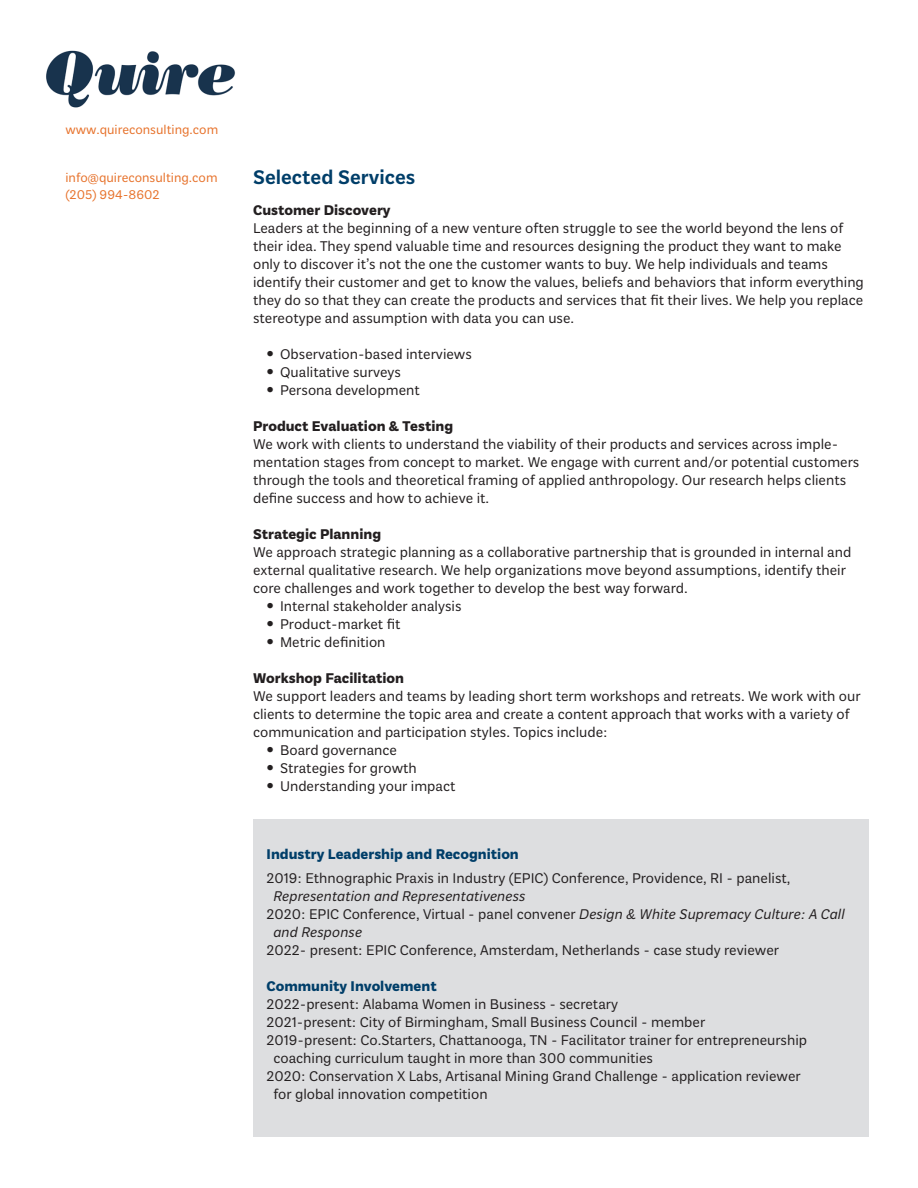
<style>
.page{position:relative;width:918px;height:1188px;background:#fff}
.page>*{position:absolute;margin:0;border:0;box-sizing:border-box;transform-origin:0 0}
.t1{font:500 21px "Plan Grotesque Std";color:#003e69}
.t2{font:15px/18px "Plan Grotesque Std";color:#231f20}
.t3{font:italic 15px/18px "Plan Grotesque Std";color:#231f20}
.t4{font:700 15px "Plan Grotesque Std";color:#231f20}
.t5{font:700 15px "Plan Grotesque Std";color:#003e69}
.t6{font:13.5px "Plan Grotesque Std";color:#e7722b}
.s1{font-family:"Memphis";font-weight:300}
.s2{font-style:italic}
.s3{font-style:normal}
</style>
<div class="page">
<img style="left:46px;top:50px;width:189px;height:58px">
<div style="left:253px;top:819px;width:615px;height:317px;background:#dddee0"></div>
<p class="t6" style="left:66px;top:121px;width:154px">www.quireconsulting.com</p>
<p class="t6" style="left:66px;top:170px;width:154px">info@quireconsulting.com</p>
<p class="t6" style="left:66px;top:186px;width:96px">(205) 994-8602</p>
<p class="t1" style="left:253px;top:164px;width:164px">Selected Services</p>
<p class="t4" style="left:253px;top:201px;width:139px">Customer Discovery</p>
<p class="t2" style="left:253px;top:219px;width:612px">Leaders at the beginning of a new venture often struggle to see the world beyond the lens of their idea. They spend valuable time and resources designing the product they want to make only to discover it’s not the one the customer wants to buy. We help individuals and teams identify their customer and get to know the values, beliefs and behaviors that inform everything they do so that they can create the products and services that fit their lives. We help you replace stereotype and assumption with data you can use.</p>
<p class="t2" style="left:267px;top:345px;width:207px"><span class="s1">•</span> Observation-based interviews</p>
<p class="t2" style="left:267px;top:363px;width:136px"><span class="s1">•</span> Qualitative surveys</p>
<p class="t2" style="left:267px;top:381px;width:155px"><span class="s1">•</span> Persona development</p>
<p class="t4" style="left:253px;top:417px;width:202px">Product Evaluation &amp; Testing</p>
<p class="t2" style="left:253px;top:435px;width:608px">We work with clients to understand the viability of their products and services across imple&shy;mentation stages from concept to market. We engage with current and/or potential customers through the tools and theoretical framing of applied anthropology. Our research helps clients define success and how to achieve it.</p>
<p class="t4" style="left:253px;top:525px;width:130px">Strategic Planning</p>
<p class="t2" style="left:253px;top:543px;width:600px">We approach strategic planning as a collaborative partnership that is grounded in internal and external qualitative research. We help organizations move beyond assumptions, identify their core challenges and work together to develop the best way forward.</p>
<p class="t2" style="left:267px;top:597px;width:196px"><span class="s1">•</span> Internal stakeholder analysis</p>
<p class="t2" style="left:267px;top:615px;width:135px"><span class="s1">•</span> Product-market fit</p>
<p class="t2" style="left:267px;top:633px;width:120px"><span class="s1">•</span> Metric definition</p>
<p class="t4" style="left:253px;top:669px;width:152px">Workshop Facilitation</p>
<p class="t2" style="left:253px;top:687px;width:609px">We support leaders and teams by leading short term workshops and retreats. We work with our clients to determine the topic area and create a content approach that works with a variety of communication and participation styles. Topics include:</p>
<p class="t2" style="left:267px;top:741px;width:132px"><span class="s1">•</span> Board governance</p>
<p class="t2" style="left:267px;top:759px;width:152px"><span class="s1">•</span> Strategies for growth</p>
<p class="t2" style="left:267px;top:777px;width:190px"><span class="s1">•</span> Understanding your impact</p>
<p class="t5" style="left:267px;top:845px;width:254px">Industry Leadership and Recognition</p>
<p class="t2" style="left:273px;top:869px;width:519px;text-indent:-7px">2019: Ethnographic Praxis in Industry (EPIC) Conference, Providence, RI - panelist,<br><span class="s2">Representation and Representativeness</span></p>
<p class="t3" style="left:273px;top:905px;width:573px;text-indent:-7px"><span class="s3">2020: EPIC Conference, Virtual - panel convener</span> Design &amp; White Supremacy Culture: A Call and Response</p>
<p class="t2" style="left:267px;top:941px;width:514px">2022- present: EPIC Conference, Amsterdam, Netherlands - case study reviewer</p>
<p class="t5" style="left:267px;top:977px;width:172px">Community Involvement</p>
<p class="t2" style="left:267px;top:995px;width:353px">2022-present: Alabama Women in Business - secretary</p>
<p class="t2" style="left:267px;top:1013px;width:440px">2021-present: City of Birmingham, Small Business Council - member</p>
<p class="t2" style="left:273px;top:1031px;width:535px;text-indent:-7px">2019-present: Co.Starters, Chattanooga, TN - Facilitator trainer for entrepreneurship coaching curriculum taught in more than 300 communities</p>
<p class="t2" style="left:273px;top:1067px;width:529px;text-indent:-7px">2020: Conservation X Labs, Artisanal Mining Grand Challenge - application reviewer for global innovation competition</p>
</div>
